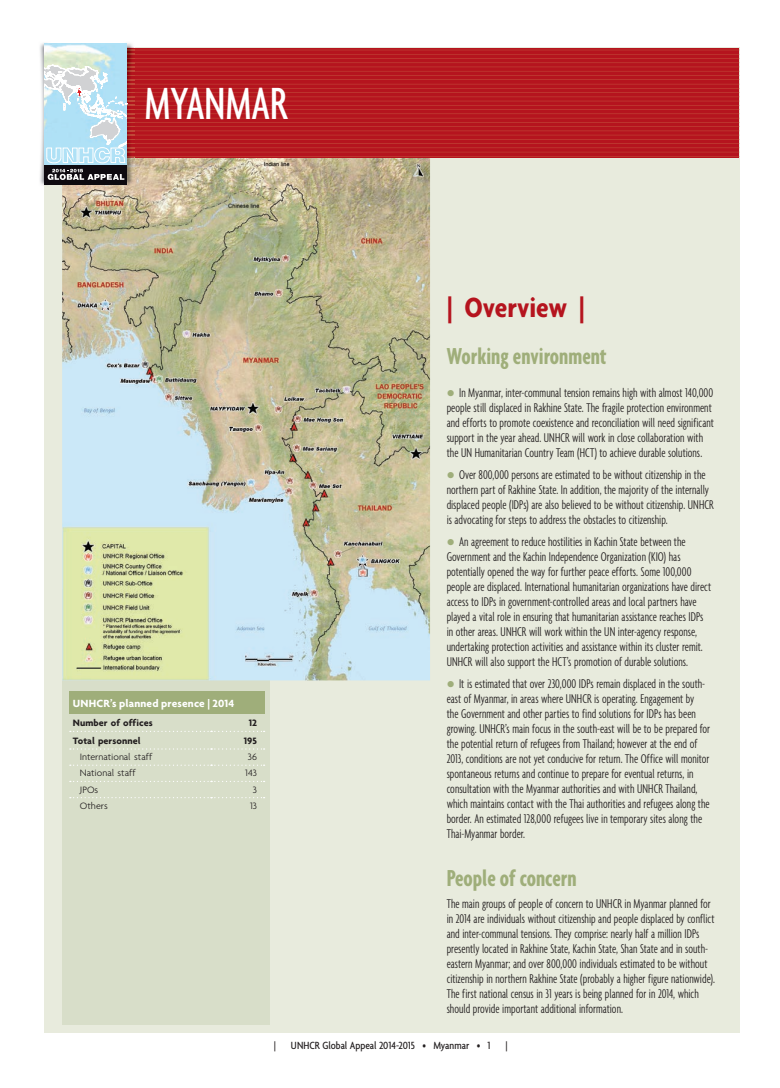
<style>
.page{position:relative;width:780px;height:1088px;background:#fff}
.page>*{position:absolute;margin:0;border:0;box-sizing:border-box;transform-origin:0 0}
.t1{font:500 extra-condensed 48.75px "Agenda";color:#fff}
.t2{font:700 condensed 30px "Agenda";color:#b5141e}
.t3{font:700 extra-condensed 25px "Agenda";color:#9fae7a}
.t4{font:300 extra-condensed 13.75px/15px "Agenda";color:#231f20}
.t5{font:500 condensed 11.25px "Agenda";letter-spacing:-.005em;color:#231f20}
.t6{font:700 11.25px "Agenda";letter-spacing:.015em;color:#fff}
.t7{font:300 10px "Agenda";color:#231f20}
.t8{font:700 10px "Agenda";letter-spacing:.005em;color:#231f20}
.s1{color:#9fae7a}
</style>
<div class="page">
<div style="left:44px;top:48px;width:695px;height:985px;background:#e8ebdd"></div>
<div style="left:62px;top:590px;width:208px;height:435px;background:#d8dec9"></div>
<img style="left:62px;top:182px;width:368px;height:498px">
<div style="left:69px;top:691px;width:195px;height:23px;background:#9fae7a"></div>
<svg style="left:70px;top:731px;width:194px;height:1px"></svg>
<svg style="left:70px;top:748px;width:194px;height:1px"></svg>
<svg style="left:70px;top:764px;width:194px;height:2px"></svg>
<svg style="left:70px;top:781px;width:194px;height:1px"></svg>
<svg style="left:70px;top:797px;width:194px;height:1px"></svg>
<img style="left:40px;top:43px;width:4px;height:142px">
<img style="left:122px;top:182px;width:12px;height:4px">
<div style="left:45px;top:165px;width:82px;height:19px;background:#0e0a10"></div>
<svg style="left:44px;top:43px;width:695px;height:139px;background:#bd5355"></svg>
<h1 class="t1" style="left:144px;top:77px;width:145px">MYANMAR</h1>
<p class="t6" style="left:73px;top:696px;width:163px">UNHCR’s planned presence | 2014</p>
<p class="t8" style="left:73px;top:717px;width:81px">Number of offices</p>
<p class="t8" style="left:249px;top:717px;width:10px">12</p>
<p class="t8" style="left:73px;top:735px;width:69px">Total personnel</p>
<p class="t8" style="left:244px;top:735px;width:15px">195</p>
<p class="t7" style="left:80px;top:751px;width:74px">International staff</p>
<p class="t7" style="left:248px;top:751px;width:11px">36</p>
<p class="t7" style="left:80px;top:767px;width:57px">National staff</p>
<p class="t7" style="left:245px;top:767px;width:13px">143</p>
<p class="t7" style="left:80px;top:783px;width:20px">JPOs</p>
<p class="t7" style="left:253px;top:783px;width:6px">3</p>
<p class="t7" style="left:80px;top:800px;width:29px">Others</p>
<p class="t7" style="left:250px;top:800px;width:9px">13</p>
<h2 class="t2" style="left:446px;top:289px;width:140px">| Overview |</h2>
<h3 class="t3" style="left:446px;top:342px;width:161px">Working environment</h3>
<p class="t4" style="left:446px;top:385px;width:269px"><span class="s1">●</span> In Myanmar, inter-communal tension remains high with almost 140,000 people still displaced in Rakhine State. The fragile protection environment and efforts to promote coexistence and reconciliation will need significant support in the year ahead. UNHCR will work in close collaboration with the UN Humanitarian Country Team (HCT) to achieve durable solutions.</p>
<p class="t4" style="left:446px;top:467px;width:268px"><span class="s1">●</span> Over 800,000 persons are estimated to be without citizenship in the northern part of Rakhine State. In addition, the majority of the internally displaced people (IDPs) are also believed to be without citizenship. UNHCR is advocating for steps to address the obstacles to citizenship.</p>
<p class="t4" style="left:446px;top:534px;width:266px"><span class="s1">●</span> An agreement to reduce hostilities in Kachin State between the Government and the Kachin Independence Organization (KIO) has potentially opened the way for further peace efforts. Some 100,000 people are displaced. International humanitarian organizations have direct access to IDPs in government-controlled areas and local partners have played a vital role in ensuring that humanitarian assistance reaches IDPs in other areas. UNHCR will work within the UN inter-agency response, undertaking protection activities and assistance within its cluster remit.<br>UNHCR will also support the HCT’s promotion of durable solutions.</p>
<p class="t4" style="left:446px;top:676px;width:265px"><span class="s1">●</span> It is estimated that over 230,000 IDPs remain displaced in the south&shy;east of Myanmar, in areas where UNHCR is operating. Engagement by<br>the Government and other parties to find solutions for IDPs has been growing. UNHCR’s main focus in the south-east will be to be prepared for the potential return of refugees from Thailand; however at the end of 2013, conditions are not yet conducive for return. The Office will monitor spontaneous returns and continue to prepare for eventual returns, in consultation with the Myanmar authorities and with UNHCR Thailand, which maintains contact with the Thai authorities and refugees along the border. An estimated 128,000 refugees live in temporary sites along the Thai-Myanmar border.</p>
<h3 class="t3" style="left:446px;top:864px;width:131px">People of concern</h3>
<p class="t4" style="left:446px;top:896px;width:270px">The main groups of people of concern to UNHCR in Myanmar planned for in 2014 are individuals without citizenship and people displaced by conflict and inter-communal tensions. They comprise: nearly half a million IDPs presently located in Rakhine State, Kachin State, Shan State and in south&shy;eastern Myanmar; and over 800,000 individuals estimated to be without citizenship in northern Rakhine State (probably a higher figure nationwide).<br>The first national census in 31 years is being planned for in 2014, which should provide important additional information.</p>
<p class="t5" style="left:274px;top:1039px;width:4px">|</p>
<p class="t5" style="left:291px;top:1039px;width:201px">UNHCR Global Appeal 2014-2015 • Myanmar • 1</p>
<p class="t5" style="left:505px;top:1039px;width:4px">|</p>
</div>
